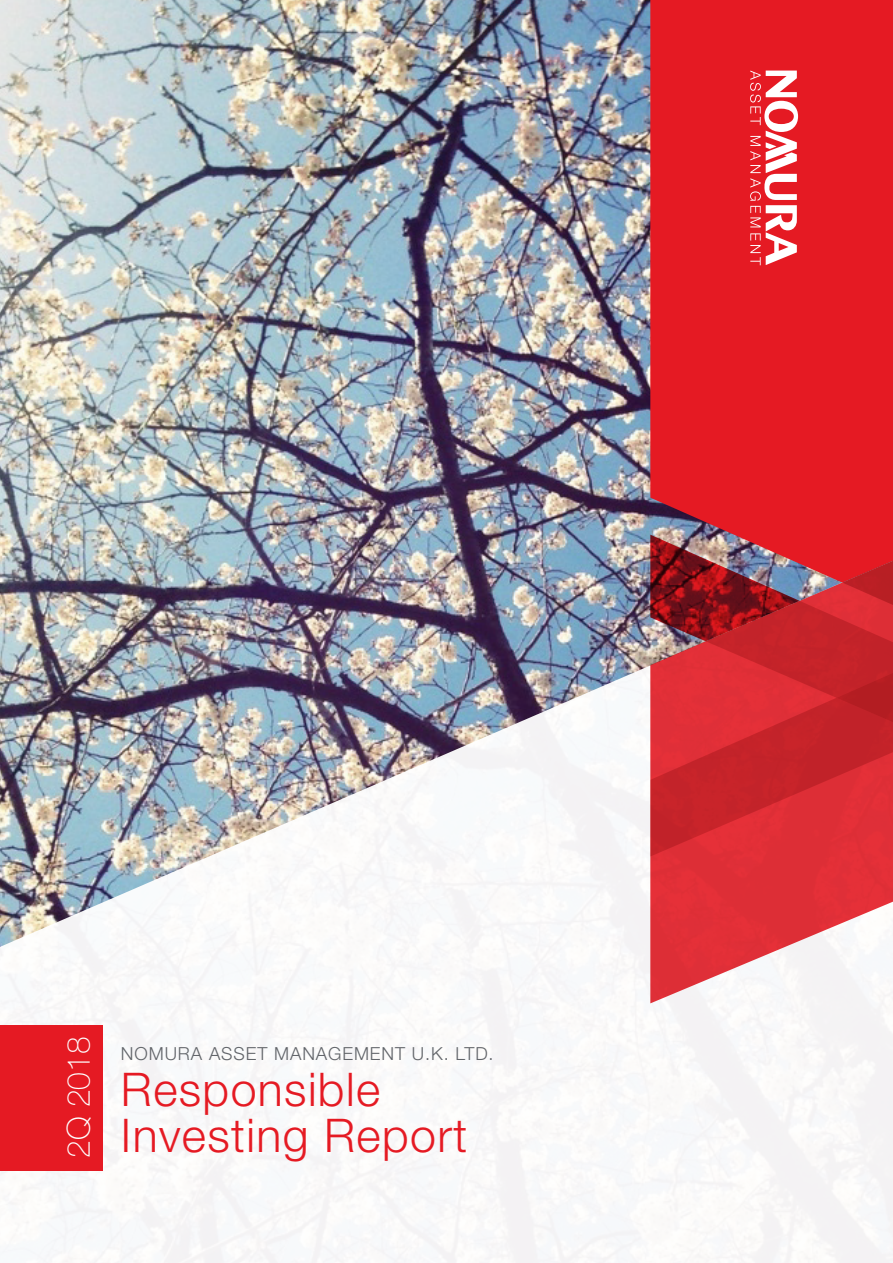
<style>
.page{position:relative;width:893px;height:1263px;background:#fff}
.page>*{position:absolute;margin:0;border:0;box-sizing:border-box;transform-origin:0 0}
.t1{font:300 46.5px/45.8px "Helvetica Neue LT Std";letter-spacing:.03em;color:#e51a23}
.t2{font:100 31.8px "Helvetica Neue LT Std";color:#fff}
.t3{font:300 18px "Helvetica Neue LT Std";letter-spacing:.05em;color:#62656a}
</style>
<div class="page">
<img style="left:0;top:0;width:650px;height:527px">
<img style="left:0;top:527px;width:893px;height:736px">
<svg style="left:650px;top:856px;width:243px;height:147px;fill:#e32f38"></svg>
<div style="left:650px;top:0;width:243px;height:531px;background:#e51a23"></div>
<svg style="left:650px;top:531px;width:243px;height:325px;background:#c52d35"></svg>
<div style="left:0;top:1025px;width:102px;height:146px;background:#e51a23"></div>
<svg style="left:750px;top:71px;width:48px;height:194px"></svg>
<h2 class="t2" style="left:61px;top:1157px;width:122px;rotate:-90deg">2Q 2018</h2>
<p class="t3" style="left:121px;top:1042px;width:374px">NOMURA ASSET MANAGEMENT U.K. LTD.</p>
<h1 class="t1" style="left:121px;top:1066px;width:348px">Responsible<br>Investing Report</h1>
</div>
